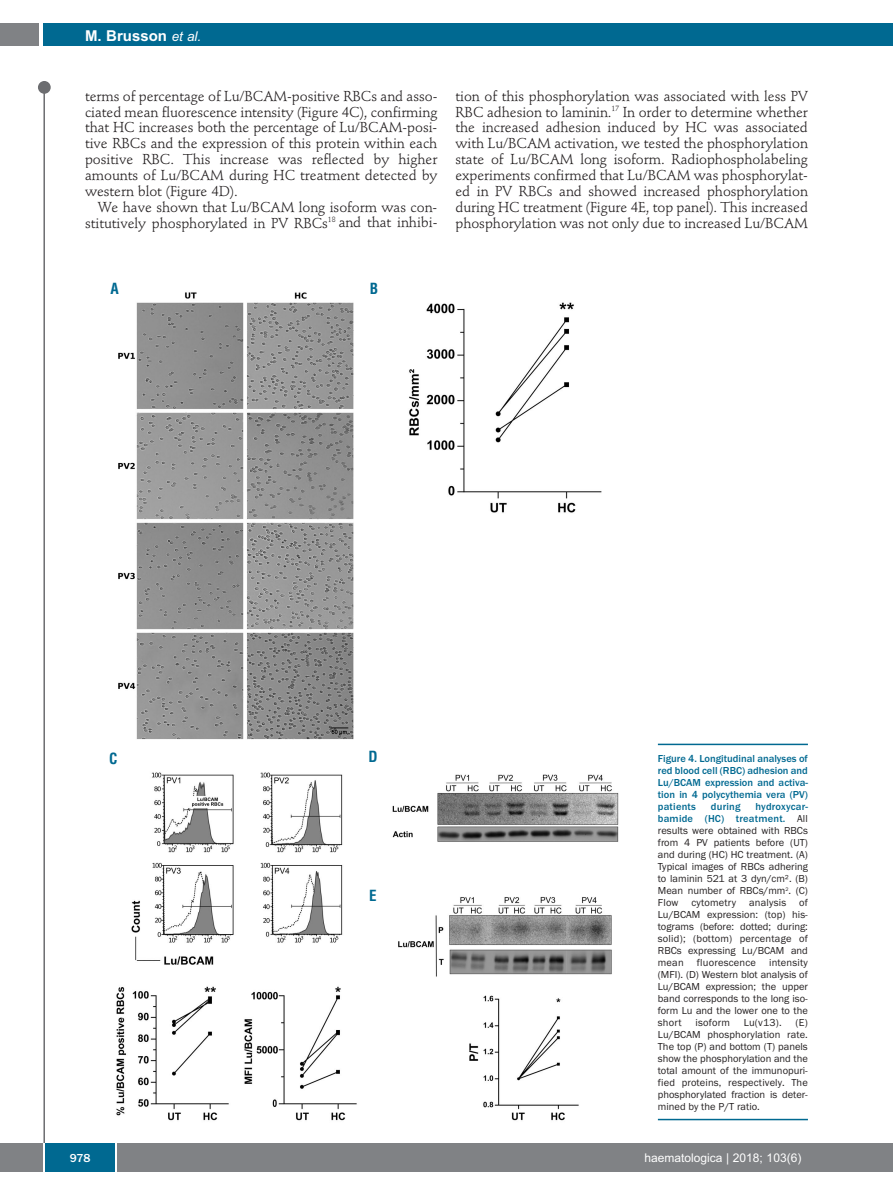
<style>
.page{position:relative;width:893px;height:1191px;background:#fff}
.page>*{position:absolute;margin:0;border:0;box-sizing:border-box;transform-origin:0 0}
.t1{font:700 15px "Arial";color:#fff}
.t2{font:700 condensed 15px "Helvetica";color:#006991}
.t3{font:14.25px/15.9px "Stempel Schneidler";letter-spacing:-.005em;color:#231f20;text-align:justify}
.t4{font:12px "Arial";color:#fff}
.t5{font:500 12px "Franklin Gothic";color:#fff}
.t6{font:10.5px/12px "Franklin Gothic";color:#231f20;text-align:justify}
.t7{font:500 10.5px/12px "Franklin Gothic";color:#006991;text-align:justify}
.t8{font:10.5px "Franklin Gothic";letter-spacing:.02em;color:#231f20}
.s1{font-weight:400;font-style:italic;font-size:13.5px}
.s2{font-weight:500;color:#006991}
</style>
<div class="page">
<div style="left:38px;top:81px;width:13px;height:13px;background:#6c6d70;border-radius:50%"></div>
<hr style="left:43px;top:84px;width:2px;height:1061px;background:#6c6d70">
<div style="left:43px;top:23px;width:850px;height:22px;background:#006991"></div>
<div style="left:0;top:23px;width:39px;height:22px;background:#808285"></div>
<div style="left:0;top:1143px;width:893px;height:28px;background:#808285"></div>
<div style="left:45px;top:1143px;width:71px;height:28px;background:#006991"></div>
<hr style="left:43px;top:1143px;width:2px;height:28px;background:#fff">
<svg style="left:116px;top:1143px;width:1px;height:28px"></svg>
<img style="left:116px;top:292px;width:503px;height:829px">
<hr style="left:658px;top:743px;width:150px;height:2px;background:#006991">
<hr style="left:658px;top:1118px;width:150px;height:2px;background:#006991">
<p class="t1" style="left:85px;top:27px;width:118px">M. Brusson <span class="s1">et al.</span></p>
<p class="t3" style="left:85px;top:89px;width:354px">terms of percentage of Lu/BCAM-positive RBCs and asso&shy;ciated mean fluorescence intensity (Figure 4C), confirming that HC increases both the percentage of Lu/BCAM-posi&shy;tive RBCs and the expression of this protein within each positive RBC. This increase was reflected by higher amounts of Lu/BCAM during HC treatment detected by western blot (Figure 4D).</p>
<p class="t3" style="left:85px;top:200px;width:354px;text-align:right">We have shown that Lu/BCAM long isoform was con&shy;stitutively phosphorylated in PV RBCs<sup>18</sup> and that inhibi-</p>
<p class="t3" style="left:455px;top:89px;width:354px">tion of this phosphorylation was associated with less PV RBC adhesion to laminin.<sup>17</sup> In order to determine whether the increased adhesion induced by HC was associated with Lu/BCAM activation, we tested the phosphorylation state of Lu/BCAM long isoform. Radiophospholabeling experiments confirmed that Lu/BCAM was phosphorylat&shy;ed in PV RBCs and showed increased phosphorylation during HC treatment (Figure 4E, top panel). This increased phosphorylation was not only due to increased Lu/BCAM</p>
<p class="t2" style="left:111px;top:280px;width:10px">A</p>
<p class="t2" style="left:370px;top:280px;width:10px">B</p>
<p class="t2" style="left:109px;top:750px;width:10px">C</p>
<p class="t2" style="left:368px;top:748px;width:11px">D</p>
<p class="t2" style="left:369px;top:886px;width:9px">E</p>
<p class="t7" style="left:658px;top:752px;width:152px">Figure 4. Longitudinal analyses of red blood cell (RBC) adhesion and Lu/BCAM expression and activa&shy;tion in 4 polycythemia vera (PV) patients</p>
<p class="t6" style="left:658px;top:800px;width:152px;text-indent:98px"><span class="s2">hydroxycar&shy;bamide (HC) treatment.</span> All results were obtained with RBCs from 4 PV patients before (UT) and during (HC) HC treatment. (A)<br>Typical images of RBCs adhering to laminin 521 at 3 dyn/cm². (B)<br>Mean number of RBCs/mm<sup>2</sup>. (C)<br>Flow cytometry analysis of Lu/BCAM expression: (top) his&shy;tograms (before: dotted; during: solid); (bottom) percentage of RBCs expressing Lu/BCAM and mean fluorescence intensity (MFI). (D) Western blot analysis of Lu/BCAM expression; the upper band corresponds to the long iso&shy;form Lu and the lower one to the short</p>
<p class="t7" style="left:711px;top:800px;width:31px">during</p>
<p class="t8" style="left:696px;top:1016px;width:36px">isoform</p>
<p class="t6" style="left:744px;top:1016px;width:39px">Lu(v13).</p>
<p class="t6" style="left:658px;top:1016px;width:152px;text-indent:138px">(E)<br>Lu/BCAM phosphorylation rate.<br>The top (P) and bottom (T) panels show the phosphorylation and the total amount of the immunopuri&shy;fied proteins, respectively. The phosphorylated fraction is deter&shy;mined by the P/T ratio.</p>
<p class="t5" style="left:70px;top:1150px;width:22px">978</p>
<p class="t4" style="left:644px;top:1150px;width:158px">haematologica | 2018; 103(6)</p>
</div>
